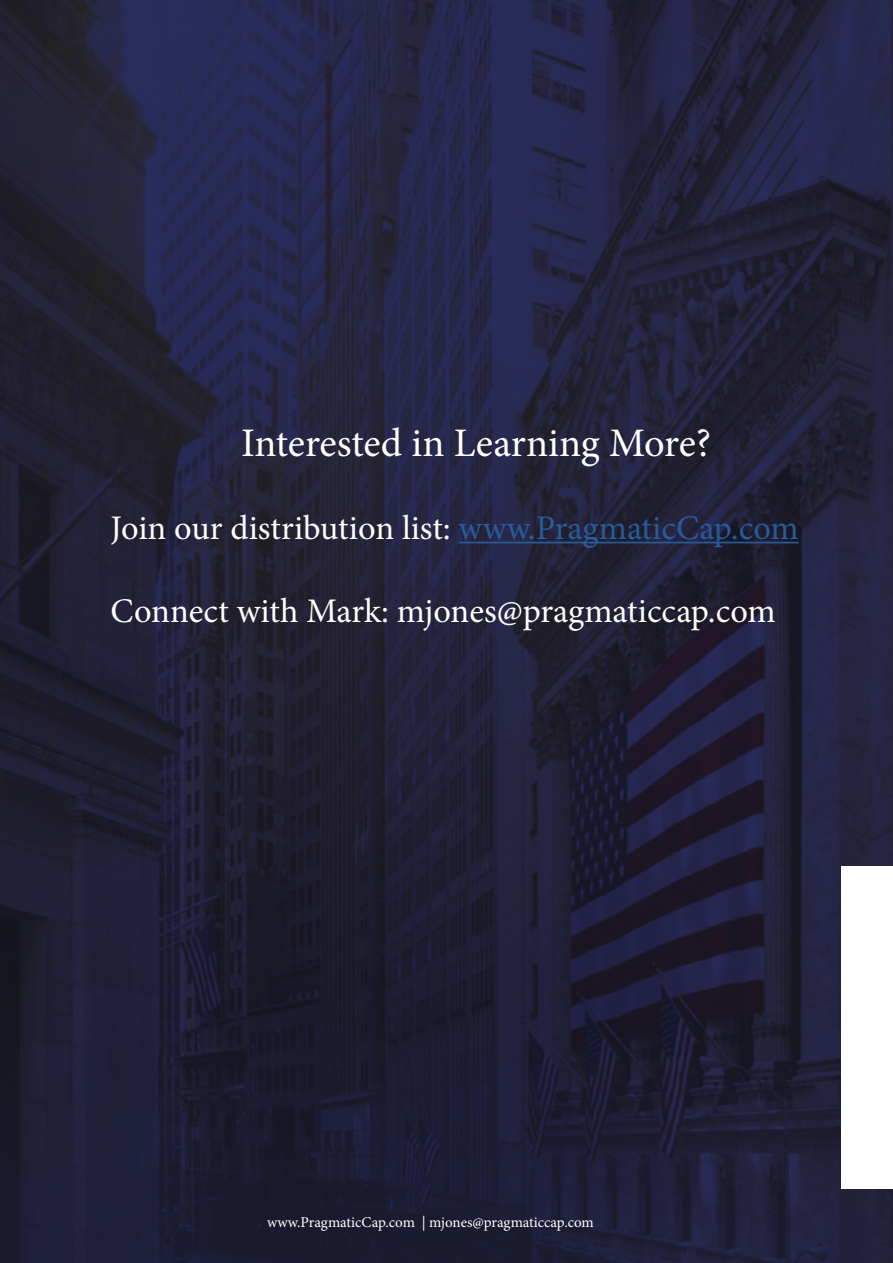
<style>
.page{position:relative;width:893px;height:1263px;background:#fff}
.page>*{position:absolute;margin:0;border:0;box-sizing:border-box;transform-origin:0 0}
.t1{font:40.5px "Minion Pro";color:#fff}
.t2{font:34.5px "Minion Pro";letter-spacing:-.01em;color:#fff}
.t3{font:15px "Minion Pro";color:#fff}
.s1{color:#275b9b}
</style>
<div class="page">
<img style="left:0;top:0;width:893px;height:1263px">
<div style="left:842px;top:866px;width:51px;height:322px;background:#fff"></div>
<hr style="left:459px;top:542px;width:340px;height:1px;background:#275b9b">
<p class="t1" style="left:241px;top:416px;width:472px">Interested in Learning More?</p>
<p class="t2" style="left:111px;top:505px;width:690px">Join our distribution list: <span class="s1">www.PragmaticCap.com</span></p>
<p class="t2" style="left:111px;top:588px;width:667px">Connect with Mark: mjones@pragmaticcap.com</p>
<p class="t3" style="left:267px;top:1212px;width:328px">www.PragmaticCap.com | mjones@pragmaticcap.com</p>
</div>
